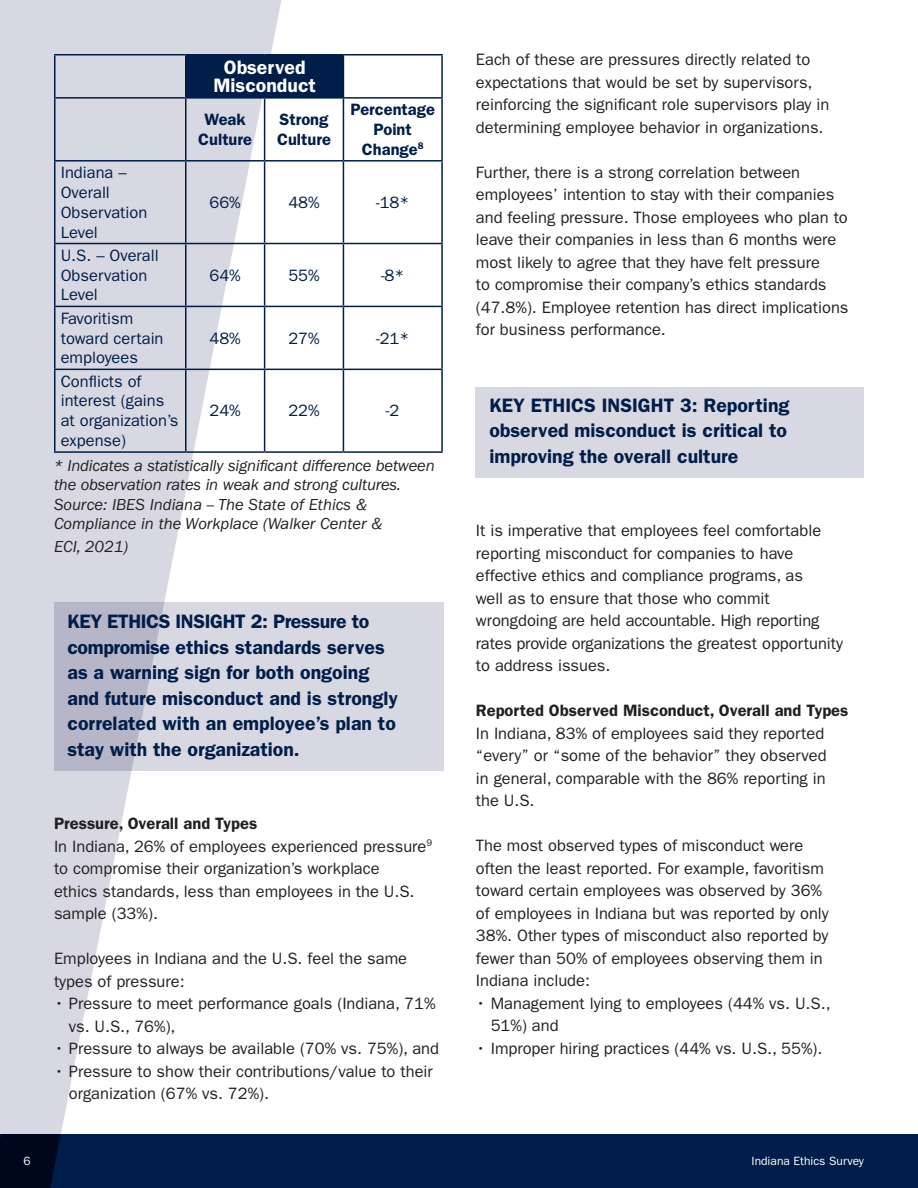
<style>
.page{position:relative;width:918px;height:1188px;background:#fff}
.page>*{position:absolute;margin:0;border:0;box-sizing:border-box;transform-origin:0 0}
.insight_text_with_bo{font:600 19.5px/25.5px "ITC Franklin Gothic Std";color:#001e49;text-align:justify}
.highlighted_text{font:600 19.5px/18px "ITC Franklin Gothic Std";color:#fff;text-align:center}
.body_copy{font:16.5px/22.5px "ITC Franklin Gothic Std";color:#231f20}
.body_copy-2{font:italic 16.5px/19.5px "ITC Franklin Gothic Std";letter-spacing:-.01em;color:#231f20}
.charts{font:16.5px/19.8px "ITC Franklin Gothic Std";color:#001e49}
.body_copy-3{font:600 16.5px "ITC Franklin Gothic Std";color:#231f20}
.charts-2{font:600 16.5px/19.8px "ITC Franklin Gothic Std";color:#001e49;text-align:center}
.t1{font:12px "ITC Franklin Gothic Std";color:#fff}
</style>
<div class="page">
<div style="left:54px;top:603px;width:390px;height:168px;background:#d8d8e2"></div>
<div style="left:476px;top:387px;width:388px;height:91px;background:#d8d8e2"></div>
<div style="left:0;top:1134px;width:918px;height:54px;background:#001e49"></div>
<svg style="left:0;top:0;width:342px;height:1188px;fill:#d8d8e2"></svg>
<hr style="left:54px;top:54px;width:132px;height:2px;background:#001e49">
<hr style="left:54px;top:55px;width:2px;height:42px;background:#001e49">
<hr style="left:186px;top:54px;width:79px;height:2px;background:#001e49">
<hr style="left:185px;top:55px;width:2px;height:42px;background:#001e49">
<hr style="left:265px;top:54px;width:78px;height:2px;background:#001e49">
<hr style="left:343px;top:54px;width:100px;height:2px;background:#001e49">
<hr style="left:441px;top:55px;width:2px;height:42px;background:#001e49">
<hr style="left:54px;top:97px;width:132px;height:2px;background:#001e49">
<hr style="left:54px;top:99px;width:2px;height:61px;background:#001e49">
<hr style="left:186px;top:97px;width:79px;height:2px;background:#001e49">
<hr style="left:185px;top:99px;width:2px;height:61px;background:#001e49">
<hr style="left:265px;top:97px;width:78px;height:2px;background:#001e49">
<hr style="left:264px;top:99px;width:1px;height:61px;background:#001e49">
<hr style="left:343px;top:97px;width:100px;height:2px;background:#001e49">
<hr style="left:343px;top:99px;width:1px;height:61px;background:#001e49">
<hr style="left:441px;top:99px;width:2px;height:61px;background:#001e49">
<hr style="left:54px;top:160px;width:132px;height:2px;background:#001e49">
<hr style="left:54px;top:162px;width:2px;height:81px;background:#001e49">
<hr style="left:186px;top:160px;width:79px;height:2px;background:#001e49">
<hr style="left:185px;top:162px;width:2px;height:81px;background:#001e49">
<hr style="left:265px;top:160px;width:78px;height:2px;background:#001e49">
<hr style="left:264px;top:162px;width:1px;height:81px;background:#001e49">
<hr style="left:343px;top:160px;width:100px;height:2px;background:#001e49">
<hr style="left:343px;top:162px;width:1px;height:81px;background:#001e49">
<hr style="left:441px;top:162px;width:2px;height:81px;background:#001e49">
<hr style="left:54px;top:243px;width:132px;height:1px;background:#001e49">
<hr style="left:54px;top:244px;width:2px;height:62px;background:#001e49">
<hr style="left:186px;top:243px;width:79px;height:1px;background:#001e49">
<hr style="left:185px;top:244px;width:2px;height:62px;background:#001e49">
<hr style="left:265px;top:243px;width:78px;height:1px;background:#001e49">
<hr style="left:264px;top:244px;width:1px;height:62px;background:#001e49">
<hr style="left:343px;top:243px;width:100px;height:1px;background:#001e49">
<hr style="left:343px;top:244px;width:1px;height:62px;background:#001e49">
<hr style="left:441px;top:244px;width:2px;height:62px;background:#001e49">
<hr style="left:54px;top:306px;width:132px;height:1px;background:#001e49">
<hr style="left:54px;top:307px;width:2px;height:62px;background:#001e49">
<hr style="left:186px;top:306px;width:79px;height:1px;background:#001e49">
<hr style="left:185px;top:307px;width:2px;height:62px;background:#001e49">
<hr style="left:265px;top:306px;width:78px;height:1px;background:#001e49">
<hr style="left:264px;top:307px;width:1px;height:62px;background:#001e49">
<hr style="left:343px;top:306px;width:100px;height:1px;background:#001e49">
<hr style="left:343px;top:307px;width:1px;height:62px;background:#001e49">
<hr style="left:441px;top:307px;width:2px;height:62px;background:#001e49">
<hr style="left:54px;top:369px;width:132px;height:1px;background:#001e49">
<hr style="left:54px;top:370px;width:2px;height:81px;background:#001e49">
<hr style="left:186px;top:369px;width:79px;height:1px;background:#001e49">
<hr style="left:185px;top:370px;width:2px;height:81px;background:#001e49">
<hr style="left:265px;top:369px;width:78px;height:1px;background:#001e49">
<hr style="left:264px;top:370px;width:1px;height:81px;background:#001e49">
<hr style="left:343px;top:369px;width:100px;height:1px;background:#001e49">
<hr style="left:343px;top:370px;width:1px;height:81px;background:#001e49">
<hr style="left:441px;top:370px;width:2px;height:81px;background:#001e49">
<hr style="left:54px;top:451px;width:132px;height:2px;background:#001e49">
<hr style="left:186px;top:451px;width:79px;height:2px;background:#001e49">
<hr style="left:265px;top:451px;width:78px;height:2px;background:#001e49">
<hr style="left:343px;top:451px;width:100px;height:2px;background:#001e49">
<div style="left:186px;top:55px;width:158px;height:43px;background:#001e49"></div>
<p class="highlighted_text" style="left:213px;top:59px;width:104px">Observed<br>Misconduct</p>
<p class="charts" style="left:61px;top:163px;width:88px">Indiana –<br>Overall<br>Observation<br>Level</p>
<p class="charts" style="left:61px;top:245px;width:100px">U.S. – Overall<br>Observation<br>Level</p>
<p class="charts" style="left:61px;top:308px;width:104px">Favoritism toward certain employees</p>
<p class="charts" style="left:61px;top:371px;width:119px">Conflicts of interest (gains at organization’s expense)</p>
<p class="charts-2" style="left:198px;top:110px;width:55px">Weak<br>Culture</p>
<p class="charts-2" style="left:277px;top:110px;width:55px;text-align:left">Strong<br>Culture</p>
<p class="charts-2" style="left:351px;top:100px;width:86px">Percentage<br>Point<br>Change<sup>8</sup></p>
<p class="charts" style="left:210px;top:192px;width:33px">66%</p>
<p class="charts" style="left:288px;top:192px;width:33px">48%</p>
<p class="charts" style="left:376px;top:192px;width:35px">-18*</p>
<p class="charts" style="left:210px;top:265px;width:33px">64%</p>
<p class="charts" style="left:288px;top:265px;width:33px">55%</p>
<p class="charts" style="left:381px;top:265px;width:25px">-8*</p>
<p class="charts" style="left:210px;top:328px;width:33px">48%</p>
<p class="charts" style="left:288px;top:328px;width:33px">27%</p>
<p class="charts" style="left:376px;top:328px;width:35px">-21*</p>
<p class="charts" style="left:210px;top:401px;width:33px">24%</p>
<p class="charts" style="left:288px;top:401px;width:33px">22%</p>
<p class="charts" style="left:386px;top:401px;width:15px">-2</p>
<p class="body_copy-2" style="left:54px;top:456px;width:382px">* Indicates a statistically significant difference between the observation rates in weak and strong cultures.</p>
<p class="body_copy-2" style="left:54px;top:495px;width:330px">Source: IBES Indiana -- The State of Ethics &amp;<br>Compliance in the Workplace (Walker Center &amp;</p>
<p class="body_copy-2" style="left:54px;top:537px;width:76px">ECI, 2021)</p>
<p class="insight_text_with_bo" style="left:68px;top:609px;width:332px;text-align:left">KEY ETHICS INSIGHT 2: Pressure to compromise ethics standards serves as a warning sign for both ongoing and future misconduct and is strongly correlated with an employee’s plan to stay with the organization.</p>
<p class="body_copy-3" style="left:54px;top:814px;width:205px">Pressure, Overall and Types</p>
<p class="body_copy" style="left:54px;top:835px;width:380px">In Indiana, 26% of employees experienced pressure<sup>9 </sup>to compromise their organization’s workplace<br>ethics standards, less than employees in the U.S. sample (33%).</p>
<p class="body_copy" style="left:54px;top:948px;width:355px">Employees in Indiana and the U.S. feel the same types of pressure:</p>
<p class="body_copy" style="left:69px;top:993px;width:368px;text-indent:-15px">• Pressure to meet performance goals (Indiana, 71% vs. U.S., 76%),</p>
<p class="body_copy" style="left:54px;top:1038px;width:387px">• Pressure to always be available (70% vs. 75%), and</p>
<p class="body_copy" style="left:69px;top:1060px;width:365px;text-indent:-15px">• Pressure to show their contributions/value to their organization (67% vs. 72%).</p>
<p class="body_copy" style="left:476px;top:49px;width:355px">Each of these are pressures directly related to expectations that would be set by supervisors, reinforcing the significant role supervisors play in determining employee behavior in organizations.</p>
<p class="body_copy" style="left:476px;top:161px;width:374px">Further, there is a strong correlation between employees’ intention to stay with their companies and feeling pressure. Those employees who plan to leave their companies in less than 6 months were most likely to agree that they have felt pressure<br>to compromise their company’s ethics standards (47.8%). Employee retention has direct implications for business performance.</p>
<p class="insight_text_with_bo" style="left:489px;top:392px;width:302px">KEY ETHICS INSIGHT 3: Reporting observed misconduct is critical to improving the overall culture</p>
<p class="body_copy" style="left:476px;top:520px;width:369px">It is imperative that employees feel comfortable reporting misconduct for companies to have effective ethics and compliance programs, as<br>well as to ensure that those who commit wrongdoing are held accountable. High reporting rates provide organizations the greatest opportunity to address issues.</p>
<p class="body_copy-3" style="left:476px;top:701px;width:374px">Reported Observed Misconduct, Overall and Types</p>
<p class="body_copy" style="left:476px;top:722px;width:352px">In Indiana, 83% of employees said they reported “every” or “some of the behavior” they observed in general, comparable with the 86% reporting in the U.S.</p>
<p class="body_copy" style="left:476px;top:835px;width:355px">The most observed types of misconduct were often the least reported. For example, favoritism toward certain employees was observed by 36% of employees in Indiana but was reported by only 38%. Other types of misconduct also reported by fewer than 50% of employees observing them in Indiana include:</p>
<p class="body_copy" style="left:491px;top:992px;width:341px;text-indent:-15px">• Management lying to employees (44% vs. U.S.,<br>51%) and</p>
<p class="body_copy" style="left:476px;top:1037px;width:348px">• Improper hiring practices (44% vs. U.S., 55%).</p>
<p class="t1" style="left:23px;top:1154px;width:9px">6</p>
<p class="t1" style="left:752px;top:1154px;width:114px">Indiana Ethics Survey</p>
</div>
